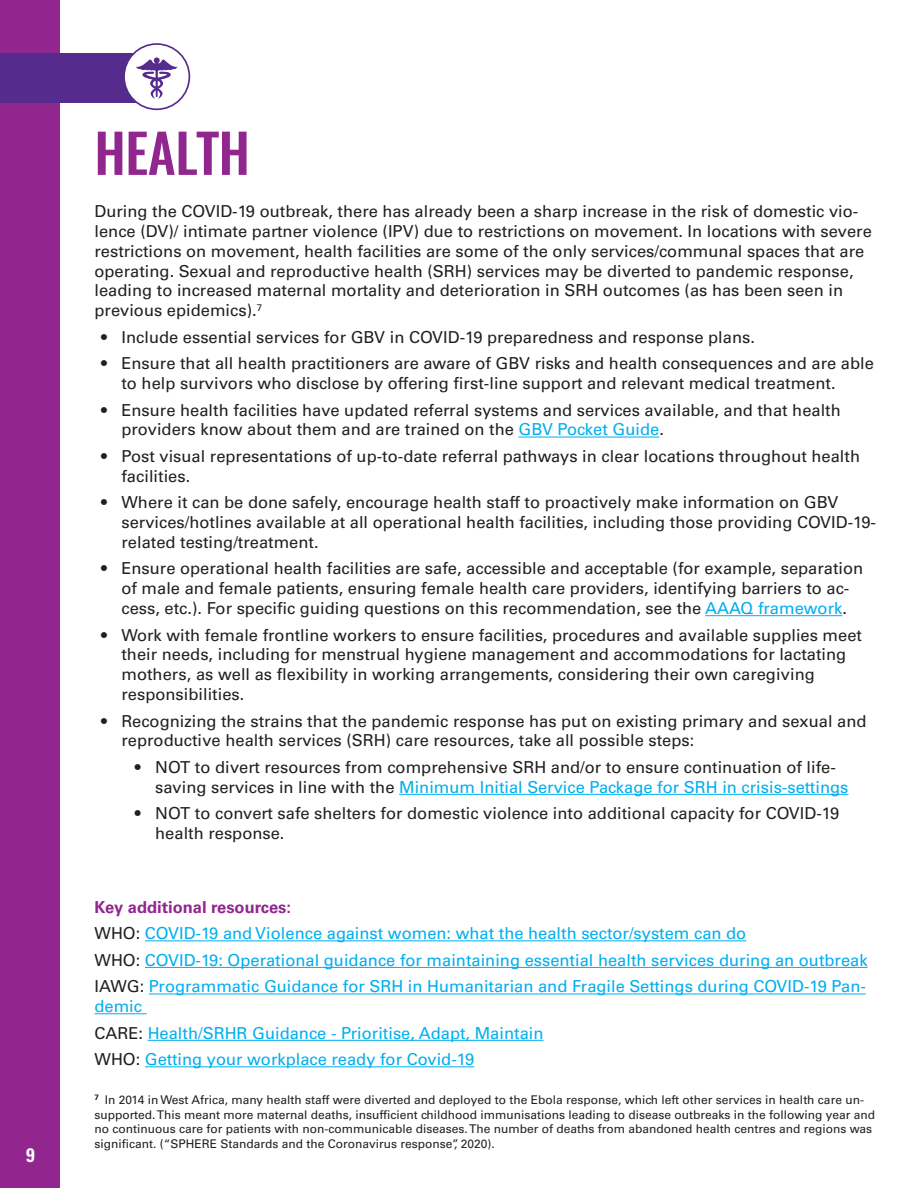
<style>
.page{position:relative;width:918px;height:1188px;background:#fff}
.page>*{position:absolute;margin:0;border:0;box-sizing:border-box;transform-origin:0 0}
.t1{font:500 53.4px "Oswald";letter-spacing:-.005em;color:#91268f}
.t2{font:700 condensed 19.5px "Univers LT Std";color:#fff}
.t3{font:16.5px/19.8px "Univers LT Std";color:#231f20}
.t4{font:16.5px/26.5px "Univers LT Std";color:#00aeef}
.t5{font:12px/14.4px "Univers LT Std";color:#231f20}
.s1{color:#00aeef}
.s2{font-weight:700;color:#91268f}
.s3{color:#231f20}
</style>
<div class="page">
<div style="left:0;top:0;width:60px;height:1188px;background:#91268f"></div>
<hr style="left:519px;top:437px;width:140px;height:1px;background:#00aeef">
<hr style="left:705px;top:615px;width:137px;height:1px;background:#00aeef">
<hr style="left:399px;top:794px;width:449px;height:1px;background:#00aeef">
<hr style="left:145px;top:940px;width:601px;height:1px;background:#00aeef">
<hr style="left:145px;top:967px;width:723px;height:1px;background:#00aeef">
<hr style="left:149px;top:994px;width:717px;height:1px;background:#00aeef">
<hr style="left:94px;top:1013px;width:53px;height:1px;background:#00aeef">
<hr style="left:148px;top:1040px;width:396px;height:1px;background:#00aeef">
<hr style="left:145px;top:1066px;width:329px;height:1px;background:#00aeef">
<div style="left:0;top:53px;width:163px;height:49px;background:#552b8d"></div>
<div style="left:124px;top:44px;width:65px;height:65px;background:#fff;border-radius:50%"></div>
<div style="left:123px;top:43px;width:67px;height:67px;border:2px solid #552b8d;border-radius:50%"></div>
<svg style="left:136px;top:57px;width:41px;height:42px"></svg>
<p class="t2" style="left:26px;top:1143px;width:10px">9</p>
<h1 class="t1" style="left:94px;top:116px;width:157px">HEALTH</h1>
<p class="t3" style="left:94px;top:201px;width:779px">During the COVID-19 outbreak, there has already been a sharp increase in the risk of domestic vio&shy;lence (DV)/ intimate partner violence (IPV) due to restrictions on movement. In locations with severe restrictions on movement, health facilities are some of the only services/communal spaces that are operating. Sexual and reproductive health (SRH) services may be diverted to pandemic response, leading to increased maternal mortality and deterioration in SRH outcomes (as has been seen in previous epidemics).<sup>7</sup></p>
<p class="t3" style="left:101px;top:327px;width:655px">• Include essential services for GBV in COVID-19 preparedness and response plans.</p>
<p class="t3" style="left:121px;top:354px;width:754px;text-indent:-20px">• Ensure that all health practitioners are aware of GBV risks and health consequences and are able to help survivors who disclose by offering first-line support and relevant medical treatment.</p>
<p class="t3" style="left:121px;top:400px;width:721px;text-indent:-20px">• Ensure health facilities have updated referral systems and services available, and that health providers know about them and are trained on the <span class="s1">GBV Pocket Guide</span>.</p>
<p class="t3" style="left:121px;top:446px;width:740px;text-indent:-20px">• Post visual representations of up-to-date referral pathways in clear locations throughout health facilities.</p>
<p class="t3" style="left:121px;top:493px;width:756px;text-indent:-20px">• Where it can be done safely, encourage health staff to proactively make information on GBV services/hotlines available at all operational health facilities, including those providing COVID-19- related testing/treatment.</p>
<p class="t3" style="left:101px;top:559px;width:764px;text-align:center">• Ensure operational health facilities are safe, accessible and acceptable (for example, separation of male and female patients, ensuring female health care providers, identifying barriers to ac&shy;cess, etc.). For specific guiding questions on this recommendation, see the <span class="s1">AAAQ framework</span>.</p>
<p class="t3" style="left:121px;top:625px;width:742px;text-indent:-20px">• Work with female frontline workers to ensure facilities, procedures and available supplies meet their needs, including for menstrual hygiene management and accommodations for lactating mothers, as well as flexibility in working arrangements, considering their own caregiving responsibilities.</p>
<p class="t3" style="left:121px;top:711px;width:747px;text-indent:-20px">• Recognizing the strains that the pandemic response has put on existing primary and sexual and reproductive health services (SRH) care resources, take all possible steps:</p>
<p class="t3" style="left:155px;top:757px;width:695px;text-indent:-20px">• NOT to divert resources from comprehensive SRH and/or to ensure continuation of life&shy;saving services in line with the <span class="s1">Minimum Initial Service Package for SRH in crisis-settings</span></p>
<p class="t3" style="left:155px;top:804px;width:685px;text-indent:-20px">• NOT to convert safe shelters for domestic violence into additional capacity for COVID-19 health response.</p>
<p class="t4" style="left:94px;top:894px;width:775px"><span class="s2">Key additional resources:<br></span><span class="s3">WHO:</span> COVID-19 and Violence against women: what the health sector/system can do<br><span class="s3">WHO:</span> COVID-19: Operational guidance for maintaining essential health services during an outbreak <span class="s3">IAWG:</span> Programmatic Guidance for SRH in Humanitarian and Fragile Settings during COVID-19 Pan-</p>
<p class="t4" style="left:94px;top:993px;width:451px">demic<br><span class="s3">CARE:</span> Health/SRHR Guidance - Prioritise, Adapt, Maintain<br><span class="s3">WHO:</span> Getting your workplace ready for Covid-19</p>
<p class="t5" style="left:94px;top:1093px;width:782px"><sup>7</sup> In 2014 in West Africa, many health staff were diverted and deployed to the Ebola response, which left other services in health care un&shy;supported. This meant more maternal deaths, insufficient childhood immunisations leading to disease outbreaks in the following year and no continuous care for patients with non-communicable diseases. The number of deaths from abandoned health centres and regions was significant. (“SPHERE Standards and the Coronavirus response”, 2020).</p>
</div>
